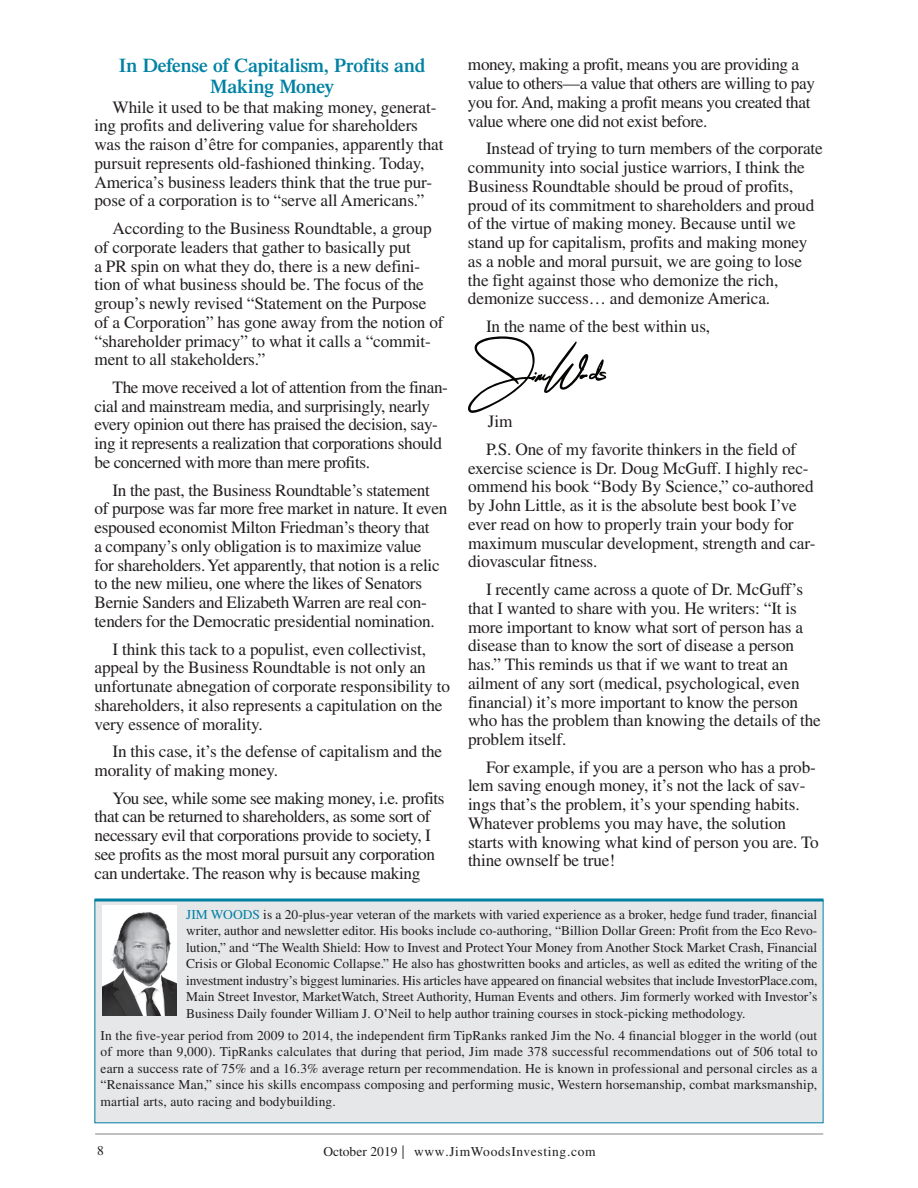
<style>
.page{position:relative;width:918px;height:1188px;background:#fff}
.page>*{position:absolute;margin:0;border:0;box-sizing:border-box;transform-origin:0 0}
.t1{font:600 19.5px/20.5px "Times";letter-spacing:-.005em;color:#0081a3;text-align:center}
.t2{font:17.25px/18.8px "Times";letter-spacing:-.01em;color:#231f20}
.t3{font:13.5px/16.5px "Times";letter-spacing:.01em;color:#231f20;text-align:justify}
.t4{font:13.5px "Times";letter-spacing:.05em;color:#231f20}
.s1{color:#0081a3}
</style>
<div class="page">
<hr style="left:95px;top:1134px;width:728px;height:1px;background:#808285">
<div style="left:95px;top:900px;width:728px;height:223px;background:#e6e7e9"></div>
<hr style="left:94px;top:899px;width:730px;height:3px;background:#0081a3">
<img style="left:103px;top:905px;width:74px;height:111px">
<svg style="left:468px;top:336px;width:138px;height:77px"></svg>
<p class="t1" style="left:119px;top:55px;width:308px">In Defense of Capitalism, Profits and<br>Making Money</p>
<p class="t2" style="left:94px;top:97px;width:351px;text-indent:18px">While it used to be that making money, generat&shy;ing profits and delivering value for shareholders was the raison d’être for companies, apparently that pursuit represents old-fashioned thinking. Today, America’s business leaders think that the true pur&shy;pose of a corporation is to “serve all Americans.”</p>
<p class="t2" style="left:94px;top:219px;width:351px;text-indent:18px">According to the Business Roundtable, a group of corporate leaders that gather to basically put<br>a PR spin on what they do, there is a new defini&shy;tion of what business should be. The focus of the group’s newly revised “Statement on the Purpose of a Corporation” has gone away from the notion of “shareholder primacy” to what it calls a “commit&shy;ment to all stakeholders.”</p>
<p class="t2" style="left:94px;top:378px;width:355px;text-indent:18px">The move received a lot of attention from the finan&shy;cial and mainstream media, and surprisingly, nearly every opinion out there has praised the decision, say&shy;ing it represents a realization that corporations should be concerned with more than mere profits.</p>
<p class="t2" style="left:94px;top:480px;width:354px;text-indent:18px">In the past, the Business Roundtable’s statement of purpose was far more free market in nature. It even espoused economist Milton Friedman’s theory that<br>a company’s only obligation is to maximize value<br>for shareholders. Yet apparently, that notion is a relic to the new milieu, one where the likes of Senators Bernie Sanders and Elizabeth Warren are real con&shy;tenders for the Democratic presidential nomination.</p>
<p class="t2" style="left:94px;top:639px;width:357px;text-indent:18px">I think this tack to a populist, even collectivist, appeal by the Business Roundtable is not only an unfortunate abnegation of corporate responsibility to shareholders, it also represents a capitulation on the very essence of morality.</p>
<p class="t2" style="left:94px;top:742px;width:349px;text-indent:18px">In this case, it’s the defense of capitalism and the morality of making money.</p>
<p class="t2" style="left:94px;top:788px;width:352px;text-indent:18px">You see, while some see making money, i.e. profits that can be returned to shareholders, as some sort of necessary evil that corporations provide to society, I see profits as the most moral pursuit any corporation can undertake. The reason why is because making</p>
<p class="t2" style="left:468px;top:55px;width:348px">money, making a profit, means you are providing a value to others—a value that others are willing to pay you for. And, making a profit means you created that value where one did not exist before.</p>
<p class="t2" style="left:468px;top:139px;width:356px;text-indent:18px">Instead of trying to turn members of the corporate community into social justice warriors, I think the Business Roundtable should be proud of profits, proud of its commitment to shareholders and proud of the virtue of making money. Because until we stand up for capitalism, profits and making money as a noble and moral pursuit, we are going to lose the fight against those who demonize the rich, demonize success… and demonize America.</p>
<p class="t2" style="left:486px;top:317px;width:226px">In the name of the best within us,</p>
<p class="t2" style="left:486px;top:408px;width:312px;line-height:27.6px">Jim<br>P.S. One of my favorite thinkers in the field of</p>
<p class="t2" style="left:468px;top:458px;width:349px">exercise science is Dr. Doug McGuff. I highly rec&shy;ommend his book “Body By Science,” co-authored by John Little, as it is the absolute best book I’ve ever read on how to properly train your body for maximum muscular development, strength and car&shy;diovascular fitness.</p>
<p class="t2" style="left:468px;top:580px;width:354px;text-indent:18px">I recently came across a quote of Dr. McGuff’s that I wanted to share with you. He writers: “It is more important to know what sort of person has a disease than to know the sort of disease a person has.” This reminds us that if we want to treat an ailment of any sort (medical, psychological, even financial) it’s more important to know the person who has the problem than knowing the details of the problem itself.</p>
<p class="t2" style="left:468px;top:757px;width:352px;text-indent:18px">For example, if you are a person who has a prob&shy;lem saving enough money, it’s not the lack of sav&shy;ings that’s the problem, it’s your spending habits.<br>Whatever problems you may have, the solution starts with knowing what kind of person you are. To thine ownself be true!</p>
<p class="t3" style="left:186px;top:906px;width:633px"><span class="s1">JIM WOODS</span> is a 20-plus-year veteran of the markets with varied experience as a broker, hedge fund trader, financial writer, author and newsletter editor. His books include co-authoring, “Billion Dollar Green: Profit from the Eco Revo&shy;lution,” and “The Wealth Shield: How to Invest and Protect Your Money from Another Stock Market Crash, Financial Crisis or Global Economic Collapse.” He also has ghostwritten books and articles, as well as edited the writing of the investment industry’s biggest luminaries. His articles have appeared on financial websites that include InvestorPlace.com, Main Street Investor, MarketWatch, Street Authority, Human Events and others. Jim formerly worked with Investor’s Business Daily founder William J. O’Neil to help author training courses in stock-picking methodology.</p>
<p class="t3" style="left:101px;top:1027px;width:718px">In the five-year period from 2009 to 2014, the independent firm TipRanks ranked Jim the No. 4 financial blogger in the world (out of more than 9,000). TipRanks calculates that during that period, Jim made 378 successful recommendations out of 506 total to earn a success rate of 75% and a 16.3% average return per recommendation. He is known in professional and personal circles as a “Renaissance Man,” since his skills encompass composing and performing music, Western horsemanship, combat marksmanship, martial arts, auto racing and bodybuilding.</p>
<p class="t4" style="left:323px;top:1144px;width:274px">October 2019 | www.JimWoodsInvesting.com</p>
<p class="t3" style="left:97px;top:1142px;width:8px">8</p>
</div>
